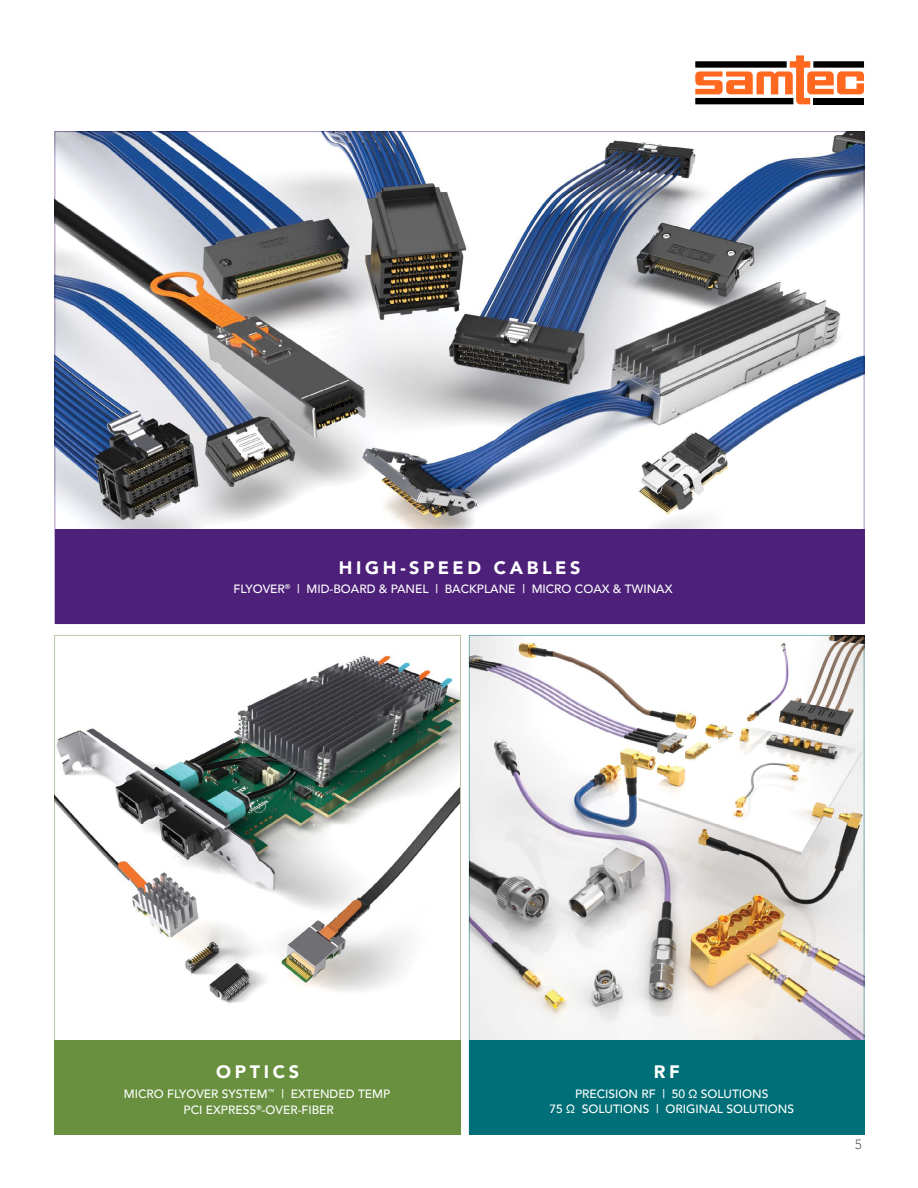
<style>
.page{position:relative;width:918px;height:1188px;background:#fff}
.page>*{position:absolute;margin:0;border:0;box-sizing:border-box;transform-origin:0 0}
.t1{font:900 18px "Avenir";letter-spacing:.2em;color:#fff}
.t2{font:300 13.5px "Avenir";color:#636466}
.t3{font:500 12px/15.9px "Avenir";color:#fff;text-align:center}
</style>
<div class="page">
<svg style="left:695px;top:55px;width:169px;height:49px"></svg>
<div style="left:695px;top:98px;width:98px;height:6px;background:#000"></div>
<div style="left:813px;top:98px;width:51px;height:6px;background:#000"></div>
<img style="left:56px;top:654px;width:403px;height:350px">
<div style="left:55px;top:1040px;width:406px;height:94px;background:#68903f"></div>
<img style="left:56px;top:133px;width:806px;height:397px">
<div style="left:55px;top:530px;width:809px;height:94px;background:#4d207a"></div>
<img style="left:471px;top:637px;width:391px;height:403px">
<div style="left:469px;top:1040px;width:395px;height:94px;background:#006f77"></div>
<h1 class="t1" style="left:339px;top:552px;width:243px">HIGH-SPEED CABLES</h1>
<p class="t3" style="left:234px;top:580px;width:440px">FLYOVER<sup>®</sup> | MID-BOARD &amp; PANEL | BACKPLANE | MICRO COAX &amp; TWINAX</p>
<h1 class="t1" style="left:216px;top:1056px;width:85px">OPTICS</h1>
<h1 class="t1" style="left:654px;top:1056px;width:27px">RF</h1>
<p class="t3" style="left:124px;top:1085px;width:268px">MICRO FLYOVER SYSTEM<sup>™</sup> | EXTENDED TEMP<br>PCI EXPRESS<sup>®</sup>-OVER-FIBER</p>
<p class="t3" style="left:549px;top:1085px;width:246px">PRECISION RF | 50 Ω SOLUTIONS<br>75 Ω SOLUTIONS | ORIGINAL SOLUTIONS</p>
<p class="t2" style="left:855px;top:1137px;width:9px">5</p>
</div>
